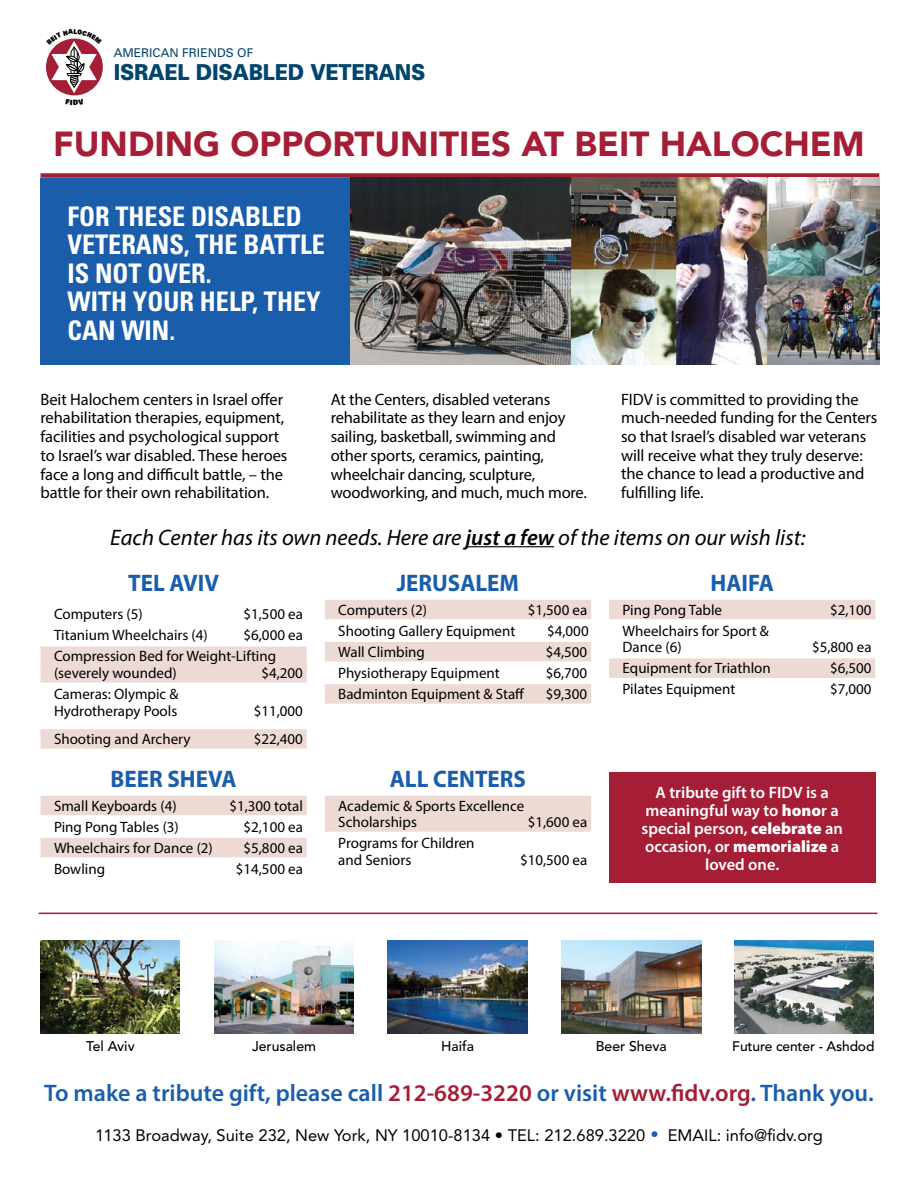
<style>
.page{position:relative;width:918px;height:1188px;background:#fff}
.page>*{position:absolute;margin:0;border:0;box-sizing:border-box;transform-origin:0 0}
.t1{font:900 34.5px "Avenir";color:#a51e36}
.t2{font:700 condensed 27px/28.5px "Univers";color:#fff}
.t3{font:600 24px "Myriad Pro";color:#1a5eab}
.t4{font:700 24px "Myriad Pro";color:#1a5eab;scale:.96 1}
.t5{font:italic 22.5px "Myriad Pro";color:#000}
.t6{font:900 22.05px "Univers";letter-spacing:-.01em;color:#00456d;scale:.9 1}
.t7{font:16.5px/18.8px "Myriad Pro";letter-spacing:-.005em;color:#000}
.t8{font:600 16.5px/18px "Myriad Pro";color:#fff;text-align:center}
.t9{font:16.5px "Avenir";color:#000}
.t10{font:15px/16.5px "Myriad Pro";color:#000}
.t11{font:500 13.95px "Avenir";color:#000}
.t12{font:500 13.8px "Avenir";letter-spacing:-.01em;color:#000}
.t13{font:12px "Univers";color:#00456d}
.s1{font-weight:600}
.s2{font-weight:900}
.s3{color:#a51e36}
.s4{color:#1a5eab}
</style>
<div class="page">
<div style="left:40px;top:178px;width:311px;height:186px;background:#1a5eab"></div>
<div style="left:40px;top:173px;width:839px;height:5px;background:#a51e36"></div>
<hr style="left:39px;top:913px;width:838px;height:1px;background:#a51e36">
<div style="left:40px;top:647px;width:267px;height:19px;background:#eddad5"></div>
<div style="left:40px;top:663px;width:267px;height:20px;background:#eddad5"></div>
<div style="left:40px;top:729px;width:267px;height:20px;background:#eddad5"></div>
<div style="left:325px;top:600px;width:266px;height:19px;background:#eddad5"></div>
<div style="left:325px;top:642px;width:266px;height:19px;background:#eddad5"></div>
<div style="left:325px;top:684px;width:266px;height:20px;background:#eddad5"></div>
<div style="left:609px;top:600px;width:266px;height:19px;background:#eddad5"></div>
<div style="left:609px;top:658px;width:266px;height:20px;background:#eddad5"></div>
<div style="left:40px;top:796px;width:267px;height:19px;background:#eddad5"></div>
<div style="left:40px;top:838px;width:267px;height:19px;background:#eddad5"></div>
<div style="left:325px;top:796px;width:266px;height:19px;background:#eddad5"></div>
<div style="left:325px;top:812px;width:266px;height:20px;background:#eddad5"></div>
<hr style="left:465px;top:546px;width:89px;height:1px;background:#000">
<div style="left:609px;top:773px;width:266px;height:110px;background:#a51e36"></div>
<img style="left:561px;top:940px;width:140px;height:94px">
<img style="left:40px;top:940px;width:139px;height:94px">
<img style="left:388px;top:940px;width:140px;height:93px">
<img style="left:214px;top:940px;width:140px;height:93px">
<img style="left:734px;top:940px;width:140px;height:94px">
<img style="left:351px;top:178px;width:528px;height:186px">
<svg style="left:46px;top:38px;width:56px;height:58px"></svg>
<p class="t13" style="left:114px;top:46px;width:141px">AMERICAN FRIENDS OF</p>
<h3 class="t6" style="left:114px;top:58px;width:348px">ISRAEL DISABLED VETERANS</h3>
<h1 class="t1" style="left:53px;top:124px;width:813px">FUNDING OPPORTUNITIES AT BEIT HALOCHEM</h1>
<h2 class="t2" style="left:68px;top:202px;width:259px">FOR THESE DISABLED<br>VETERANS, THE BATTLE<br>IS NOT OVER.<br>WITH YOUR HELP, THEY<br>CAN WIN.</h2>
<p class="t7" style="left:40px;top:389px;width:248px">Beit Halochem centers in Israel offer rehabilitation therapies, equipment, facilities and psychological support to Israel’s war disabled. These heroes face a long and difficult battle, – the battle for their own rehabilitation.</p>
<p class="t7" style="left:331px;top:389px;width:258px">At the Centers, disabled veterans rehabilitate as they learn and enjoy sailing, basketball, swimming and other sports, ceramics, painting, wheelchair dancing, sculpture, woodworking, and much, much more.</p>
<p class="t7" style="left:621px;top:389px;width:258px">FIDV is committed to providing the much-needed funding for the Centers so that Israel’s disabled war veterans will receive what they truly deserve: the chance to lead a productive and fulfilling life.</p>
<h3 class="t5" style="left:110px;top:523px;width:697px">Each Center has its own needs. Here are <span class="s1">just a few</span> of the items on our wish list:</h3>
<h3 class="t4" style="left:128px;top:568px;width:96px">TEL AVIV</h3>
<p class="t10" style="left:54px;top:606px;width:90px">Computers (5)</p>
<p class="t10" style="left:243px;top:606px;width:61px">$1,500 ea</p>
<p class="t10" style="left:54px;top:627px;width:155px">Titanium Wheelchairs (4)</p>
<p class="t10" style="left:54px;top:625px;width:250px;line-height:21.1px;text-indent:189px">$6,000 ea<br>Compression Bed for Weight-Lifting</p>
<p class="t10" style="left:54px;top:664px;width:124px">(severely wounded)</p>
<p class="t10" style="left:261px;top:664px;width:43px">$4,200</p>
<p class="t10" style="left:54px;top:686px;width:126px">Cameras: Olympic &amp;<br>Hydrotherapy Pools</p>
<p class="t10" style="left:254px;top:702px;width:51px">$11,000</p>
<p class="t10" style="left:54px;top:731px;width:138px">Shooting and Archery</p>
<p class="t10" style="left:254px;top:731px;width:51px">$22,400</p>
<h3 class="t4" style="left:111px;top:764px;width:133px">BEER SHEVA</h3>
<p class="t10" style="left:54px;top:797px;width:124px">Small Keyboards (4)</p>
<p class="t10" style="left:229px;top:797px;width:75px">$1,300 total</p>
<p class="t10" style="left:54px;top:818px;width:126px">Ping Pong Tables (3)</p>
<p class="t10" style="left:243px;top:818px;width:61px">$2,100 ea</p>
<p class="t10" style="left:54px;top:839px;width:160px">Wheelchairs for Dance (2)</p>
<p class="t10" style="left:243px;top:839px;width:61px">$5,800 ea</p>
<p class="t10" style="left:54px;top:860px;width:53px">Bowling</p>
<p class="t10" style="left:236px;top:860px;width:69px">$14,500 ea</p>
<h3 class="t4" style="left:397px;top:568px;width:129px">JERUSALEM</h3>
<p class="t10" style="left:338px;top:601px;width:90px">Computers (2)</p>
<p class="t10" style="left:528px;top:601px;width:61px">$1,500 ea</p>
<p class="t10" style="left:338px;top:622px;width:179px">Shooting Gallery Equipment</p>
<p class="t10" style="left:547px;top:622px;width:43px">$4,000</p>
<p class="t10" style="left:338px;top:643px;width:88px">Wall Climbing</p>
<p class="t10" style="left:546px;top:643px;width:43px">$4,500</p>
<p class="t10" style="left:338px;top:664px;width:163px">Physiotherapy Equipment</p>
<p class="t10" style="left:546px;top:664px;width:43px">$6,700</p>
<p class="t10" style="left:338px;top:686px;width:188px">Badminton Equipment &amp; Staff</p>
<p class="t10" style="left:546px;top:686px;width:43px">$9,300</p>
<h3 class="t4" style="left:390px;top:764px;width:143px">ALL CENTERS</h3>
<p class="t10" style="left:338px;top:797px;width:187px">Academic &amp; Sports Excellence<br>Scholarships</p>
<p class="t10" style="left:528px;top:814px;width:61px">$1,600 ea</p>
<p class="t10" style="left:338px;top:835px;width:138px">Programs for Children and Seniors</p>
<p class="t10" style="left:520px;top:851px;width:69px">$10,500 ea</p>
<h3 class="t4" style="left:711px;top:568px;width:67px">HAIFA</h3>
<p class="t10" style="left:623px;top:601px;width:101px">Ping Pong Table</p>
<p class="t10" style="left:830px;top:601px;width:43px">$2,100</p>
<p class="t10" style="left:623px;top:622px;width:148px">Wheelchairs for Sport &amp;<br>Dance (6)</p>
<p class="t10" style="left:812px;top:639px;width:61px">$5,800 ea</p>
<p class="t10" style="left:623px;top:660px;width:150px">Equipment for Triathlon</p>
<p class="t10" style="left:830px;top:660px;width:43px">$6,500</p>
<p class="t10" style="left:623px;top:681px;width:114px">Pilates Equipment</p>
<p class="t10" style="left:830px;top:681px;width:43px">$7,000</p>
<p class="t8" style="left:642px;top:783px;width:203px">A tribute gift to FIDV is a meaningful way to <span class="s2">hono</span>r a special person, <span class="s2">celebrate</span> an occasion, or <span class="s2">memorialize</span> a loved one.</p>
<p class="t11" style="left:86px;top:1038px;width:50px">Tel Aviv</p>
<p class="t11" style="left:252px;top:1038px;width:65px">Jerusalem</p>
<p class="t11" style="left:441px;top:1038px;width:34px">Haifa</p>
<p class="t11" style="left:596px;top:1038px;width:73px">Beer Sheva</p>
<p class="t12" style="left:732px;top:1038px;width:144px">Future center - Ashdod</p>
<h3 class="t3" style="left:44px;top:1078px;width:831px">To make a tribute gift, please call <span class="s3">212-689-3220</span> or visit <span class="s3">www.fidv.org</span>. Thank you.</h3>
<p class="t9" style="left:95px;top:1126px;width:729px">1133 Broadway, Suite 232, New York, NY 10010-8134 • TEL: 212.689.3220 <span class="s4">•</span> EMAIL: info@fidv.org</p>
</div>
